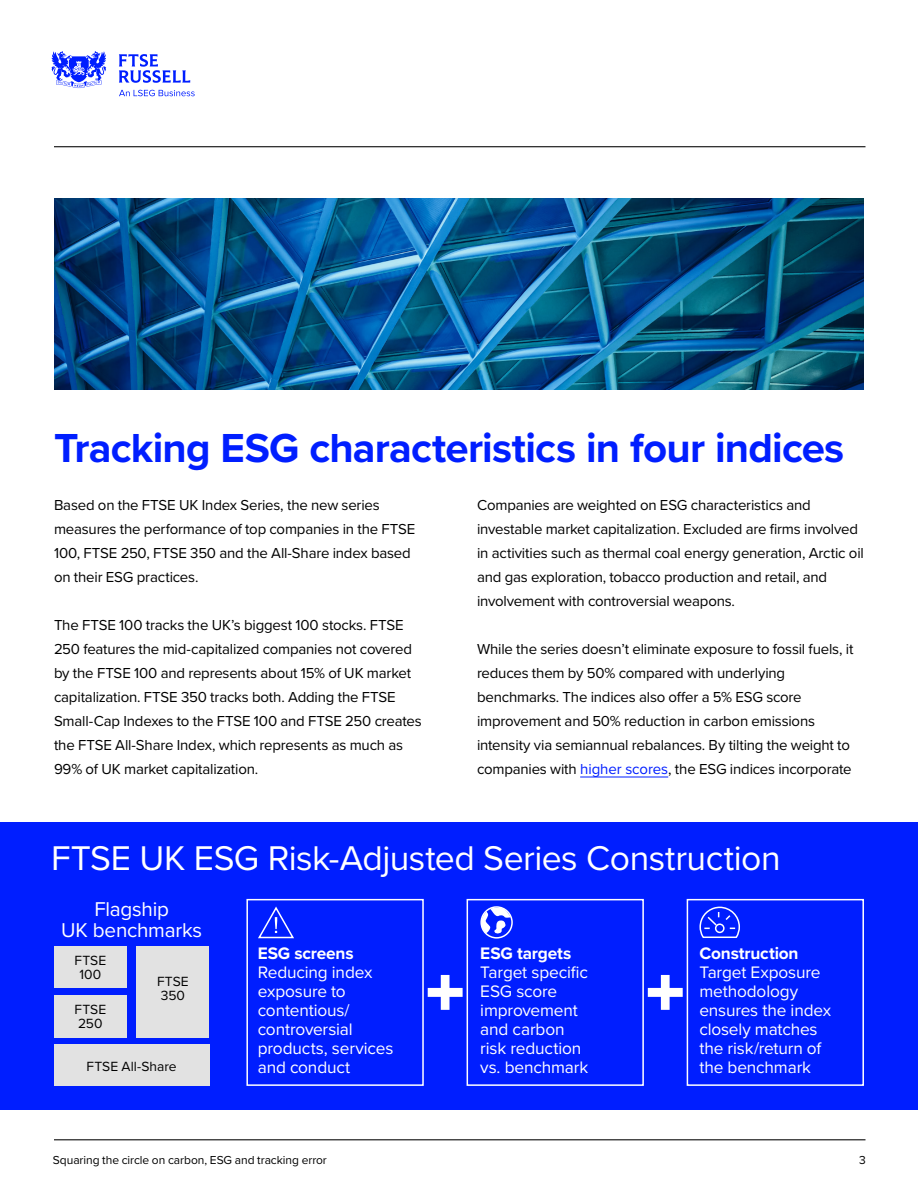
<style>
.page{position:relative;width:918px;height:1188px;background:#fff}
.page>*{position:absolute;margin:0;border:0;box-sizing:border-box;transform-origin:0 0}
.subhead{font:700 42px "Proxima Nova";letter-spacing:-.02em;color:#001eff}
.subhead-2{font:35.55px "Proxima Nova";letter-spacing:-.015em;color:#fff}
.subhead-3{font:20.7px/20.7px "Proxima Nova";letter-spacing:-.015em;color:#fff;text-align:center}
.subhead-4{font:17.25px/19px "Proxima Nova";letter-spacing:-.01em;color:#fff}
.subhead-5{font:700 17.25px "Proxima Nova";letter-spacing:-.01em;color:#fff}
.body{font:15px/24px "Proxima Nova";letter-spacing:-.015em;color:#000}
.subhead-6{font:13.8px "Proxima Nova";color:#000}
.body-2{font:12px "Proxima Nova";letter-spacing:-.005em;color:#000}
.s1{color:#001eff}
</style>
<div class="page">
<img style="left:54px;top:198px;width:810px;height:192px">
<div style="left:0;top:822px;width:918px;height:288px;background:#001eff"></div>
<div style="left:137px;top:946px;width:72px;height:91px;background:#e2e2e2"></div>
<div style="left:54px;top:946px;width:73px;height:41px;background:#e2e2e2"></div>
<div style="left:54px;top:995px;width:73px;height:42px;background:#e2e2e2"></div>
<div style="left:54px;top:1044px;width:155px;height:42px;background:#e2e2e2"></div>
<div style="left:246px;top:899px;width:178px;height:187px;border:2px solid #fff"></div>
<div style="left:467px;top:899px;width:177px;height:187px;border:2px solid #fff"></div>
<div style="left:687px;top:899px;width:177px;height:187px;border:2px solid #fff"></div>
<svg style="left:258px;top:906px;width:36px;height:33px"></svg>
<svg style="left:480px;top:906px;width:33px;height:33px"></svg>
<svg style="left:648px;top:975px;width:35px;height:35px"></svg>
<svg style="left:428px;top:975px;width:35px;height:35px"></svg>
<svg style="left:699px;top:906px;width:41px;height:32px"></svg>
<svg style="left:51px;top:51px;width:144px;height:45px"></svg>
<hr style="left:54px;top:1139px;width:812px;height:1px;background:#000">
<hr style="left:54px;top:146px;width:812px;height:1px;background:#000">
<hr style="left:580px;top:777px;width:88px;height:1px;background:#001eff">
<p class="subhead" style="left:54px;top:417px;width:792px">Tracking ESG characteristics in four indices</p>
<p class="body" style="left:54px;top:492px;width:363px">Based on the FTSE UK Index Series, the new series measures the performance of top companies in the FTSE 100, FTSE 250, FTSE 350 and the All-Share index based on their ESG practices.</p>
<p class="body" style="left:54px;top:612px;width:369px">The FTSE 100 tracks the UK’s biggest 100 stocks. FTSE 250 features the mid-capitalized companies not covered by the FTSE 100 and represents about 15% of UK market capitalization. FTSE 350 tracks both. Adding the FTSE Small-Cap Indexes to the FTSE 100 and FTSE 250 creates the FTSE All-Share Index, which represents as much as 99% of UK market capitalization.</p>
<p class="body" style="left:477px;top:492px;width:388px">Companies are weighted on ESG characteristics and investable market capitalization. Excluded are firms involved in activities such as thermal coal energy generation, Arctic oil and gas exploration, tobacco production and retail, and involvement with controversial weapons.</p>
<p class="body" style="left:477px;top:636px;width:378px">While the series doesn’t eliminate exposure to fossil fuels, it reduces them by 50% compared with underlying benchmarks. The indices also offer a 5% ESG score improvement and 50% reduction in carbon emissions intensity via semiannual rebalances. By tilting the weight to companies with <span class="s1">higher scores</span>, the ESG indices incorporate</p>
<p class="subhead-2" style="left:51px;top:832px;width:731px">FTSE UK ESG Risk-Adjusted Series Construction</p>
<p class="subhead-3" style="left:61px;top:898px;width:143px">Flagship<br>UK benchmarks</p>
<p class="subhead-6" style="left:74px;top:950px;width:33px">FTSE</p>
<p class="subhead-6" style="left:79px;top:964px;width:23px">100</p>
<p class="subhead-6" style="left:74px;top:999px;width:33px">FTSE</p>
<p class="subhead-6" style="left:78px;top:1013px;width:26px">250</p>
<p class="subhead-6" style="left:87px;top:1056px;width:92px">FTSE All-Share</p>
<p class="subhead-5" style="left:699px;top:941px;width:101px">Construction</p>
<p class="subhead-4" style="left:699px;top:962px;width:133px">Target Exposure methodology ensures the index closely matches the risk/return of the benchmark</p>
<p class="subhead-5" style="left:258px;top:941px;width:97px">ESG screens</p>
<p class="subhead-4" style="left:258px;top:962px;width:137px">Reducing index exposure to contentious/ controversial products, services and conduct</p>
<p class="subhead-5" style="left:480px;top:941px;width:93px">ESG targets</p>
<p class="subhead-4" style="left:480px;top:962px;width:109px">Target specific<br>ESG score improvement and carbon risk reduction vs. benchmark</p>
<p class="subhead-6" style="left:157px;top:971px;width:33px">FTSE</p>
<p class="subhead-6" style="left:161px;top:985px;width:26px">350</p>
<p class="body-2" style="left:53px;top:1152px;width:276px">Squaring the circle on carbon, ESG and tracking error</p>
<p class="body-2" style="left:859px;top:1152px;width:8px">3</p>
</div>
